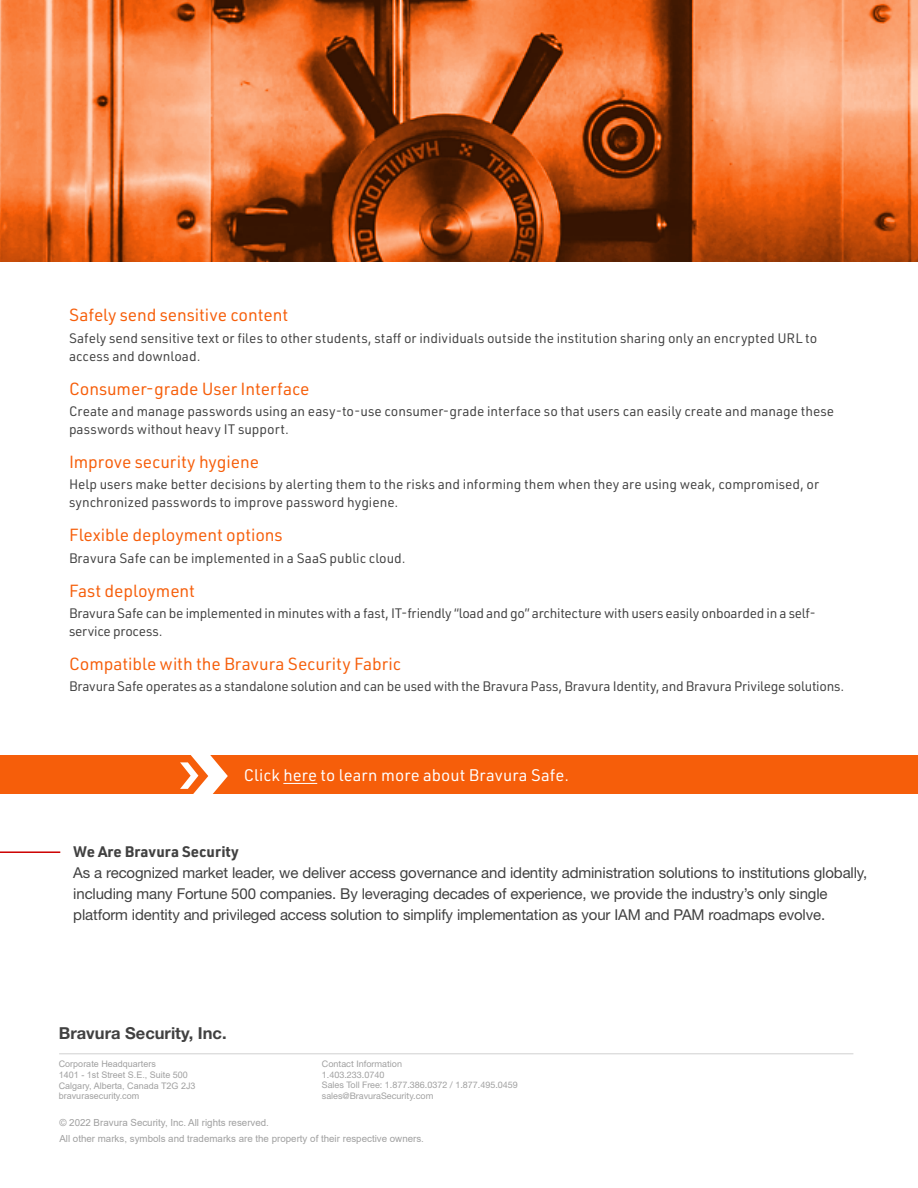
<style>
.page{position:relative;width:918px;height:1188px;background:#fff}
.page>*{position:absolute;margin:0;border:0;box-sizing:border-box;transform-origin:0 0}
.t1{font:17.25px "URWDIN";letter-spacing:-.005em;color:#f65e0a}
.t2{font:16.5px "URWDIN";letter-spacing:.005em;color:#fff}
.t3{font:700 16.5px "Helvetica Neue LT Std";color:#414141}
.t4{font:15px/21px "Helvetica Neue LT Std";letter-spacing:-.01em;color:#414141}
.t5{font:700 15px "URWDIN";color:#414141}
.t6{font:13.5px/18px "URWDIN";color:#414141}
.t7{font:13.5px/18px "URWDIN";letter-spacing:-.02em;color:#414141}
.t8{font:9.75px/16.5px "Arial";color:#a0a0a0}
.t9{font:9px/10.8px "Helvetica Neue LT Std";color:#a0a0a0}
.t10{font:9px/10.8px "Arial";color:#a0a0a0}
</style>
<div class="page">
<hr style="left:59px;top:1053px;width:794px;height:1px;background:#d0d0d0">
<hr style="left:0;top:851px;width:60px;height:2px;background:#c00">
<svg style="left:0;top:0;width:918px;height:262px"></svg>
<div style="left:0;top:756px;width:918px;height:38px;background:#f65e0a"></div>
<svg style="left:180px;top:755px;width:48px;height:39px"></svg>
<hr style="left:283px;top:783px;width:34px;height:1px;background:#fff">
<p class="t1" style="left:69px;top:304px;width:221px">Safely send sensitive content</p>
<p class="t6" style="left:69px;top:328px;width:750px">Safely send sensitive text or files to other students, staff or individuals outside the institution sharing only an encrypted URL to access and download.</p>
<p class="t1" style="left:69px;top:377px;width:242px">Consumer-grade User Interface</p>
<p class="t6" style="left:69px;top:402px;width:767px">Create and manage passwords using an easy-to-use consumer-grade interface so that users can easily create and manage these passwords without heavy IT support.</p>
<p class="t1" style="left:69px;top:450px;width:192px">Improve security hygiene</p>
<p class="t6" style="left:69px;top:475px;width:752px">Help users make better decisions by alerting them to the risks and informing them when they are using weak, compromised, or synchronized passwords to improve password hygiene.</p>
<p class="t1" style="left:69px;top:524px;width:215px">Flexible deployment options</p>
<p class="t6" style="left:69px;top:548px;width:338px">Bravura Safe can be implemented in a SaaS public cloud.</p>
<p class="t1" style="left:69px;top:579px;width:128px">Fast deployment</p>
<p class="t7" style="left:69px;top:604px;width:748px">Bravura Safe can be implemented in minutes with a fast, IT-friendly “load and go” architecture with users easily onboarded in a self&shy;service process.</p>
<p class="t1" style="left:69px;top:652px;width:334px">Compatible with the Bravura Security Fabric</p>
<p class="t7" style="left:69px;top:677px;width:777px">Bravura Safe operates as a standalone solution and can be used with the Bravura Pass, Bravura Identity, and Bravura Privilege solutions.</p>
<p class="t2" style="left:244px;top:764px;width:327px">Click here to learn more about Bravura Safe.</p>
<p class="t5" style="left:73px;top:842px;width:167px">We Are Bravura Security</p>
<p class="t4" style="left:73px;top:862px;width:796px">As a recognized market leader, we deliver access governance and identity administration solutions to institutions globally, including many Fortune 500 companies. By leveraging decades of experience, we provide the industry’s only single platform identity and privileged access solution to simplify implementation as your IAM and PAM roadmaps evolve.</p>
<p class="t3" style="left:59px;top:1023px;width:169px">Bravura Security, Inc.</p>
<p class="t10" style="left:59px;top:1058px;width:138px">Corporate Headquarters<br>1401 - 1st Street S.E., Suite 500<br>Calgary, Alberta, Canada T2G 2J3 bravurasecurity.com</p>
<p class="t9" style="left:322px;top:1058px;width:198px">Contact Information<br>1.403.233.0740<br>Sales Toll Free: 1.877.386.0372 / 1.877.495.0459 sales@BravuraSecurity.com</p>
<p class="t8" style="left:59px;top:1114px;width:366px">© 2022 Bravura Security, Inc. All rights reserved.<br>All other marks, symbols and trademarks are the property of their respective owners.</p>
</div>
